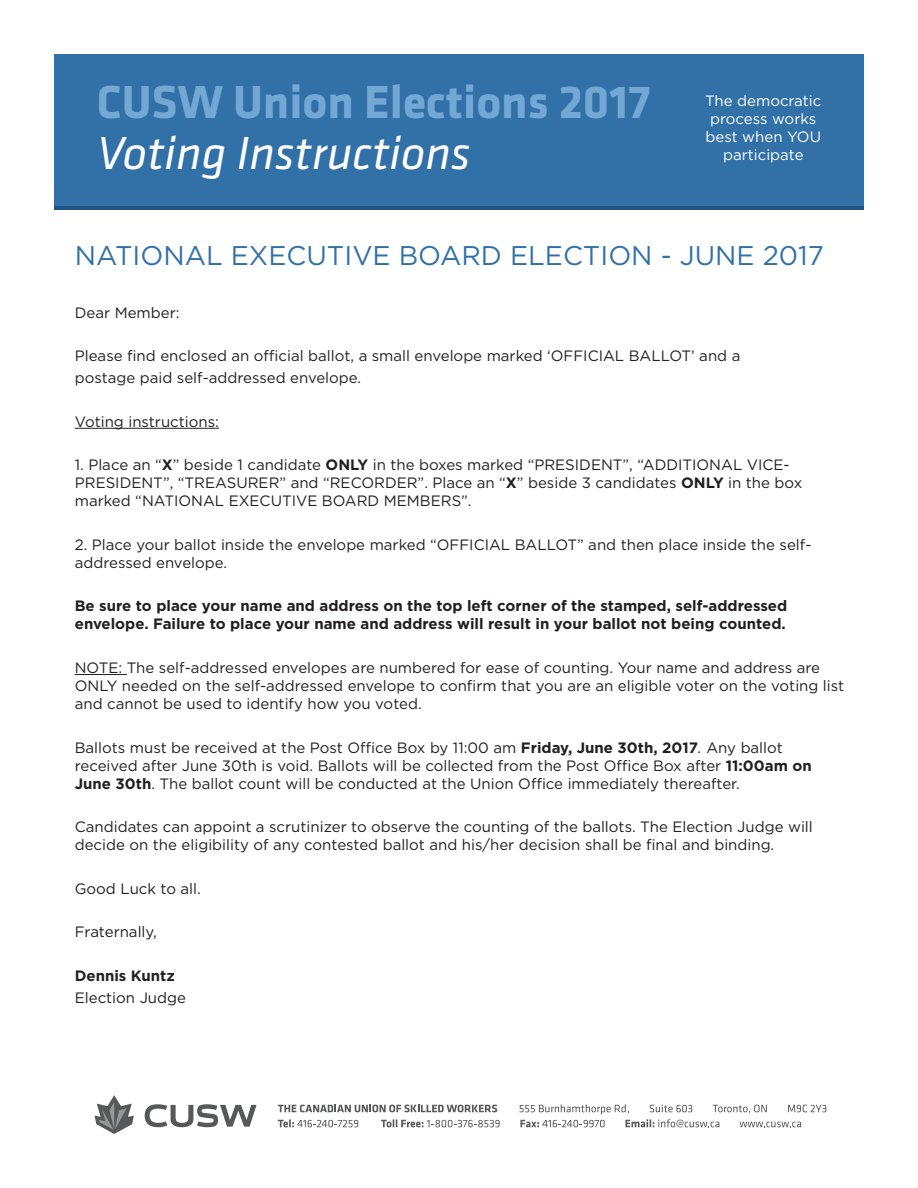
<style>
.page{position:relative;width:918px;height:1188px;background:#fff}
.page>*{position:absolute;margin:0;border:0;box-sizing:border-box;transform-origin:0 0}
.t1{font:700 48px "Klavika Basic";color:#73a8d4}
.t2{font:italic 48px "Klavika Basic";color:#fff}
.Big_Heading{font:27px "Gotham";color:#3171a8}
.t3{font:15px/18px "Gotham";color:#231f20}
.t4{font:700 15px/18px "Gotham";color:#231f20}
.t5{font:15px/18px "Gotham";color:#fff;text-align:center}
.s1{font-weight:700}
.s2{font-style:italic}
</style>
<div class="page">
<svg style="left:278px;top:1105px;width:219px;height:7px"></svg>
<svg style="left:278px;top:1119px;width:80px;height:8px"></svg>
<svg style="left:381px;top:1119px;width:119px;height:8px"></svg>
<svg style="left:519px;top:1104px;width:307px;height:23px"></svg>
<svg style="left:145px;top:1104px;width:112px;height:23px"></svg>
<svg style="left:95px;top:1095px;width:39px;height:39px"></svg>
<hr style="left:75px;top:428px;width:144px;height:1px;background:#231f20">
<hr style="left:75px;top:674px;width:52px;height:1px;background:#231f20">
<div style="left:54px;top:205px;width:810px;height:5px;background:#215480"></div>
<div style="left:54px;top:54px;width:810px;height:151px;background:#3171a8"></div>
<p class="t1" style="left:97px;top:67px;width:555px">CUSW Union Elections 2017</p>
<p class="t2" style="left:97px;top:123px;width:375px">Voting Instructions</p>
<p class="t5" style="left:705px;top:92px;width:118px">The democratic process works best when YOU participate</p>
<p class="Big_Heading" style="left:75px;top:238px;width:751px">NATIONAL EXECUTIVE BOARD ELECTION - JUNE 2017</p>
<p class="t3" style="left:75px;top:303px;width:106px">Dear Member:</p>
<p class="t3" style="left:75px;top:347px;width:667px">Please find enclosed an official ballot, a small envelope marked ‘OFFICIAL BALLOT’ and a</p>
<p class="t3" style="left:75px;top:369px;width:288px">postage paid self-addressed envelope.</p>
<p class="t3" style="left:75px;top:412px;width:146px">Voting instructions:</p>
<p class="t3" style="left:75px;top:456px;width:729px">1. Place an “<span class="s1">X</span>” beside 1 candidate <span class="s1">ONLY</span> in the boxes marked “PRESIDENT”, “ADDITIONAL VICE-<br>PRESIDENT”, “TREASURER” and “RECORDER”. Place an “<span class="s1">X</span>” beside 3 candidates <span class="s1">ONLY</span> in the box marked “NATIONAL EXECUTIVE BOARD MEMBERS”.</p>
<p class="t3" style="left:75px;top:535px;width:738px">2. Place your ballot inside the envelope marked “OFFICIAL BALLOT” and then place inside the self&shy;addressed envelope.</p>
<p class="t4" style="left:75px;top:597px;width:714px">Be sure to place your name and address on the top left corner of the stamped, self-addressed envelope. Failure to place your name and address will result in your ballot not being counted.</p>
<p class="t3" style="left:75px;top:658px;width:771px">NOTE: The self-addressed envelopes are numbered for ease of counting. Your name and address are<br>ONLY needed on the self-addressed envelope to confirm that you are an eligible voter on the voting list and cannot be used to identify how you voted.</p>
<p class="t3" style="left:75px;top:738px;width:738px">Ballots must be received at the Post Office Box by 11:00 am <span class="s1">Friday, June 30th, 2017</span><span class="s2">.</span> Any ballot received after June 30th is void. Ballots will be collected from the Post Office Box after <span class="s1">11:00am on<br>June 30th</span>. The ballot count will be conducted at the Union Office immediately thereafter.</p>
<p class="t3" style="left:75px;top:818px;width:740px">Candidates can appoint a scrutinizer to observe the counting of the ballots. The Election Judge will decide on the eligibility of any contested ballot and his/her decision shall be final and binding.</p>
<p class="t3" style="left:75px;top:879px;width:127px">Good Luck to all.</p>
<p class="t3" style="left:75px;top:923px;width:84px">Fraternally,</p>
<p class="t4" style="left:75px;top:966px;width:102px">Dennis Kuntz</p>
<p class="t3" style="left:75px;top:988px;width:113px">Election Judge</p>
</div>
